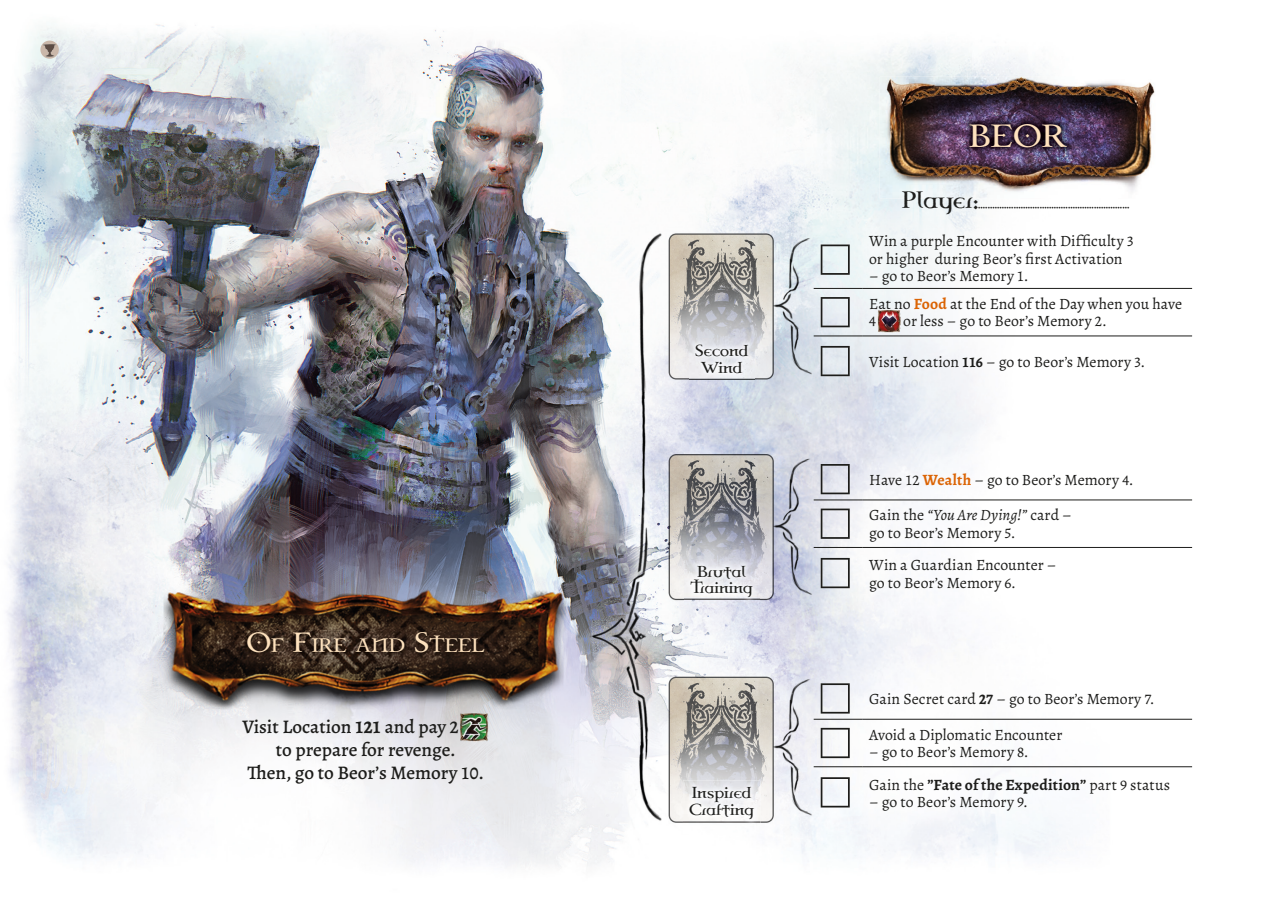
<style>
.page{position:relative;width:1270px;height:903px;background:#fff}
.page>*{position:absolute;margin:0;border:0;box-sizing:border-box;transform-origin:0 0}
.t1{font:28.35px "Celtic Garamond Pro";color:#fee2be}
.t2{font:500 19.25px "Alegreya";color:#1d1d1b}
.t3{font:17.15px "Celtic Garamond Pro";color:#fee2be}
.t4{font:15.75px/17.5px "Alegreya";color:#1d1d1b}
.t5{font:14px/16.8px "Celtic Garamond Pro Rough";color:#1d1d1b;text-align:center}
.t6{font:10.5px "Celtic Garamond Pro Rough";color:#1d1d1b}
.s1{font-size:24.5px}
.s2{font-weight:700}
.s3{font-size:21px}
.s4{font-weight:700;color:#db6405}
.s5{font-style:italic}
</style>
<div class="page">
<img style="left:6px;top:24px;width:1187px;height:843px">
<img style="left:880px;top:77px;width:276px;height:122px">
<img style="left:244px;top:631px;width:244px;height:26px">
<hr style="left:814px;top:288px;width:48px;height:1px;background:#1d1d1b">
<hr style="left:862px;top:288px;width:330px;height:1px;background:#1d1d1b">
<hr style="left:814px;top:335px;width:48px;height:1px;background:#1d1d1b">
<hr style="left:862px;top:335px;width:330px;height:1px;background:#1d1d1b">
<img style="left:821px;top:244px;width:29px;height:31px">
<img style="left:821px;top:297px;width:29px;height:30px">
<img style="left:877px;top:310px;width:23px;height:22px">
<img style="left:821px;top:346px;width:29px;height:30px">
<hr style="left:814px;top:499px;width:48px;height:1px;background:#1d1d1b">
<hr style="left:862px;top:499px;width:330px;height:1px;background:#1d1d1b">
<hr style="left:814px;top:547px;width:48px;height:1px;background:#1d1d1b">
<hr style="left:862px;top:547px;width:330px;height:1px;background:#1d1d1b">
<img style="left:821px;top:464px;width:29px;height:30px">
<img style="left:821px;top:508px;width:29px;height:31px">
<img style="left:821px;top:558px;width:29px;height:30px">
<hr style="left:814px;top:719px;width:48px;height:1px;background:#1d1d1b">
<hr style="left:862px;top:719px;width:330px;height:1px;background:#1d1d1b">
<hr style="left:814px;top:766px;width:48px;height:1px;background:#1d1d1b">
<hr style="left:862px;top:766px;width:330px;height:1px;background:#1d1d1b">
<img style="left:821px;top:683px;width:29px;height:30px">
<img style="left:821px;top:728px;width:29px;height:30px">
<img style="left:821px;top:777px;width:29px;height:30px">
<img style="left:460px;top:713px;width:28px;height:28px">
<img style="left:962px;top:116px;width:112px;height:39px">
<img style="left:689px;top:338px;width:65px;height:41px">
<img style="left:684px;top:559px;width:75px;height:45px">
<img style="left:683px;top:780px;width:77px;height:46px">
<svg style="left:40px;top:41px;width:19px;height:18px"></svg>
<p class="t3" style="left:246px;top:633px;width:240px"><span class="s1">O</span>F <span class="s1">F</span>IRE AND <span class="s1">S</span>TEEL</p>
<p class="t2" style="left:243px;top:714px;width:217px">Visit Location <span class="s2">121</span> and pay 2</p>
<p class="t2" style="left:276px;top:737px;width:181px">to prepare for revenge.</p>
<p class="t2" style="left:247px;top:760px;width:238px">Then, go to Beor’s Memory 10.</p>
<p class="t5" style="left:695px;top:342px;width:55px">Second<br>Wind</p>
<p class="t5" style="left:690px;top:563px;width:64px">Brutal<br>Training</p>
<p class="t5" style="left:689px;top:784px;width:67px;text-align:left">Inspired<br>Crafting</p>
<h1 class="t1" style="left:969px;top:116px;width:99px">BEOR</h1>
<p class="t6" style="left:902px;top:196px;width:229px"><span class="s3">Player:</span>................................................................</p>
<p class="t4" style="left:869px;top:232px;width:266px">Win a purple Encounter with Difficulty 3 or higher during Beor’s first Activation</p>
<p class="t4" style="left:869px;top:262px;width:314px;line-height:27.3px">– go to Beor’s Memory 1.<br>Eat no <span class="s4">Food</span> at the End of the Day when you have</p>
<p class="t4" style="left:869px;top:312px;width:9px">4</p>
<p class="t4" style="left:903px;top:312px;width:205px">or less – go to Beor’s Memory 2.</p>
<p class="t4" style="left:869px;top:353px;width:278px">Visit Location <span class="s2">116</span> – go to Beor’s Memory 3.</p>
<p class="t4" style="left:869px;top:471px;width:266px">Have 12 <span class="s4">Wealth</span> – go to Beor’s Memory 4.</p>
<p class="t4" style="left:869px;top:506px;width:204px">Gain the <span class="s5">“You Are Dying!”</span> card – go to Beor’s Memory 5.</p>
<p class="t4" style="left:869px;top:556px;width:189px">Win a Guardian Encounter – go to Beor’s Memory 6.</p>
<p class="t4" style="left:869px;top:690px;width:287px">Gain Secret card <span class="s2">27</span> – go to Beor’s Memory 7.</p>
<p class="t4" style="left:869px;top:725px;width:195px">Avoid a Diplomatic Encounter</p>
<p class="t4" style="left:869px;top:735px;width:303px;line-height:32.6px">– go to Beor’s Memory 8.<br>Gain the <span class="s2">”Fate of the Expedition”</span> part 9 status</p>
<p class="t4" style="left:869px;top:793px;width:160px">– go to Beor’s Memory 9.</p>
</div>
